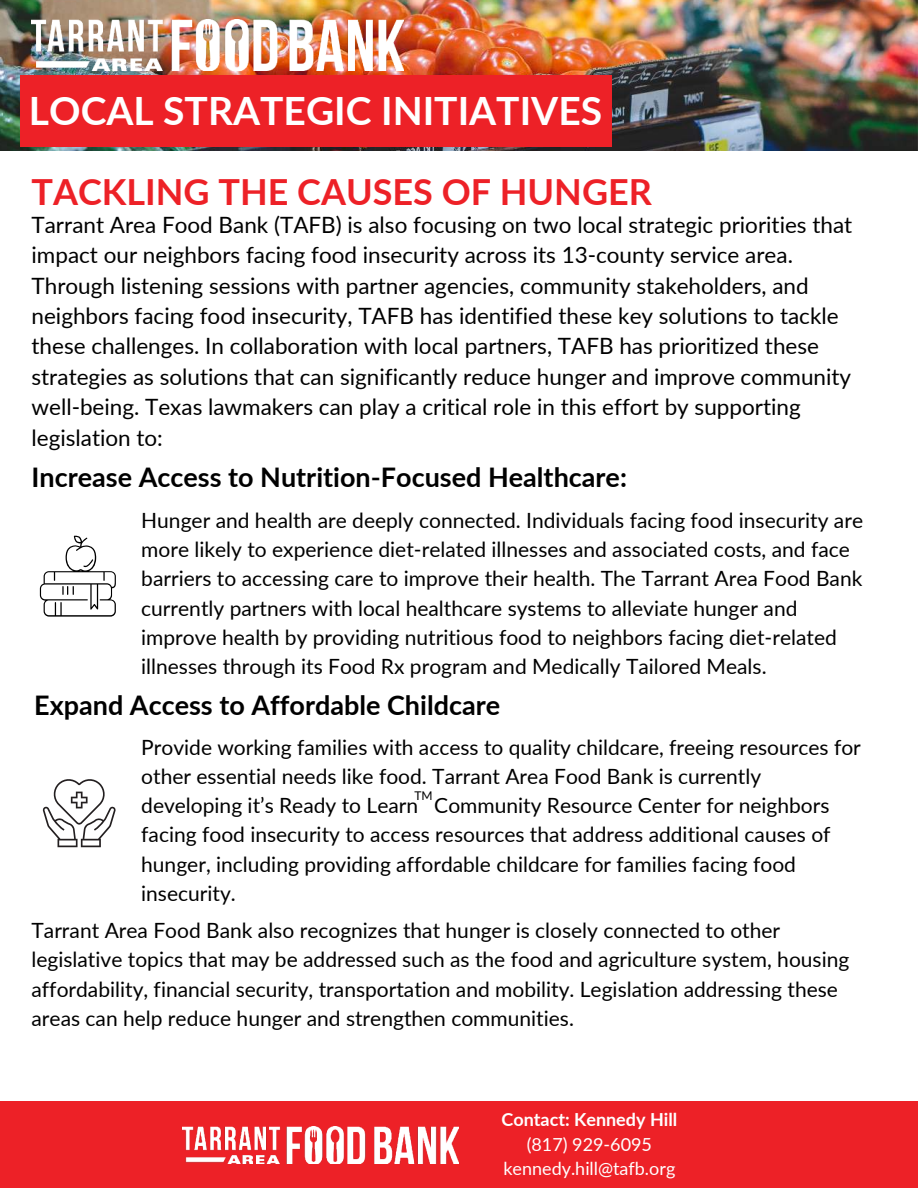
<style>
.page{position:relative;width:918px;height:1188px;background:#fff}
.page>*{position:absolute;margin:0;border:0;box-sizing:border-box;transform-origin:0 0}
.t1{font:700 39px "Lato";color:#fff}
.t2{font:700 36px "Lato";color:#ed2127}
.t3{font:700 27px "Lato";color:#000}
.t4{font:22.5px/30.3px "Lato";color:#000}
.t5{font:21px/29.2px "Lato";color:#000}
.t6{font:18px/24.8px "Lato";color:#fff;text-align:center}
.t7{font:700 18px "Lato";color:#fff}
.t8{font:12px "Lato";color:#000}
</style>
<div class="page">
<img style="left:0;top:0;width:918px;height:151px">
<div style="left:20px;top:75px;width:591px;height:72px;background:#ed2127"></div>
<img style="left:32px;top:20px;width:372px;height:50px">
<div style="left:0;top:1102px;width:918px;height:86px;background:#ed2127"></div>
<img style="left:183px;top:1126px;width:276px;height:37px">
<svg style="left:40px;top:536px;width:76px;height:81px"></svg>
<svg style="left:43px;top:779px;width:73px;height:68px"></svg>
<h1 class="t1" style="left:29px;top:82px;width:575px">LOCAL STRATEGIC INITIATIVES</h1>
<h2 class="t2" style="left:32px;top:165px;width:622px">TACKLING THE CAUSES OF HUNGER</h2>
<p class="t4" style="left:32px;top:209px;width:822px">Tarrant Area Food Bank (TAFB) is also focusing on two local strategic priorities that impact our neighbors facing food insecurity across its 13-county service area.<br>Through listening sessions with partner agencies, community stakeholders, and neighbors facing food insecurity, TAFB has identified these key solutions to tackle these challenges. In collaboration with local partners, TAFB has prioritized these strategies as solutions that can significantly reduce hunger and improve community well-being. Texas lawmakers can play a critical role in this effort by supporting legislation to:</p>
<p class="t3" style="left:32px;top:458px;width:597px">Increase Access to Nutrition-Focused Healthcare:</p>
<p class="t5" style="left:141px;top:505px;width:723px">Hunger and health are deeply connected. Individuals facing food insecurity are more likely to experience diet-related illnesses and associated costs, and face barriers to accessing care to improve their health. The Tarrant Area Food Bank currently partners with local healthcare systems to alleviate hunger and improve health by providing nutritious food to neighbors facing diet-related illnesses through its Food Rx program and Medically Tailored Meals.</p>
<p class="t3" style="left:34px;top:686px;width:467px">Expand Access to Affordable Childcare</p>
<p class="t5" style="left:141px;top:731px;width:721px">Provide working families with access to quality childcare, freeing resources for other essential needs like food. Tarrant Area Food Bank is currently developing it’s Ready to Learn Community Resource Center for neighbors facing food insecurity to access resources that address additional causes of hunger, including providing affordable childcare for families facing food insecurity.</p>
<p class="t8" style="left:414px;top:787px;width:20px">TM</p>
<p class="t5" style="left:32px;top:915px;width:819px">Tarrant Area Food Bank also recognizes that hunger is closely connected to other legislative topics that may be addressed such as the food and agriculture system, housing affordability, financial security, transportation and mobility. Legislation addressing these areas can help reduce hunger and strengthen communities.</p>
<p class="t7" style="left:501px;top:1106px;width:177px">Contact: Kennedy Hill</p>
<p class="t6" style="left:503px;top:1131px;width:173px">(817) 929-6095 kennedy.hill@tafb.org</p>
</div>
